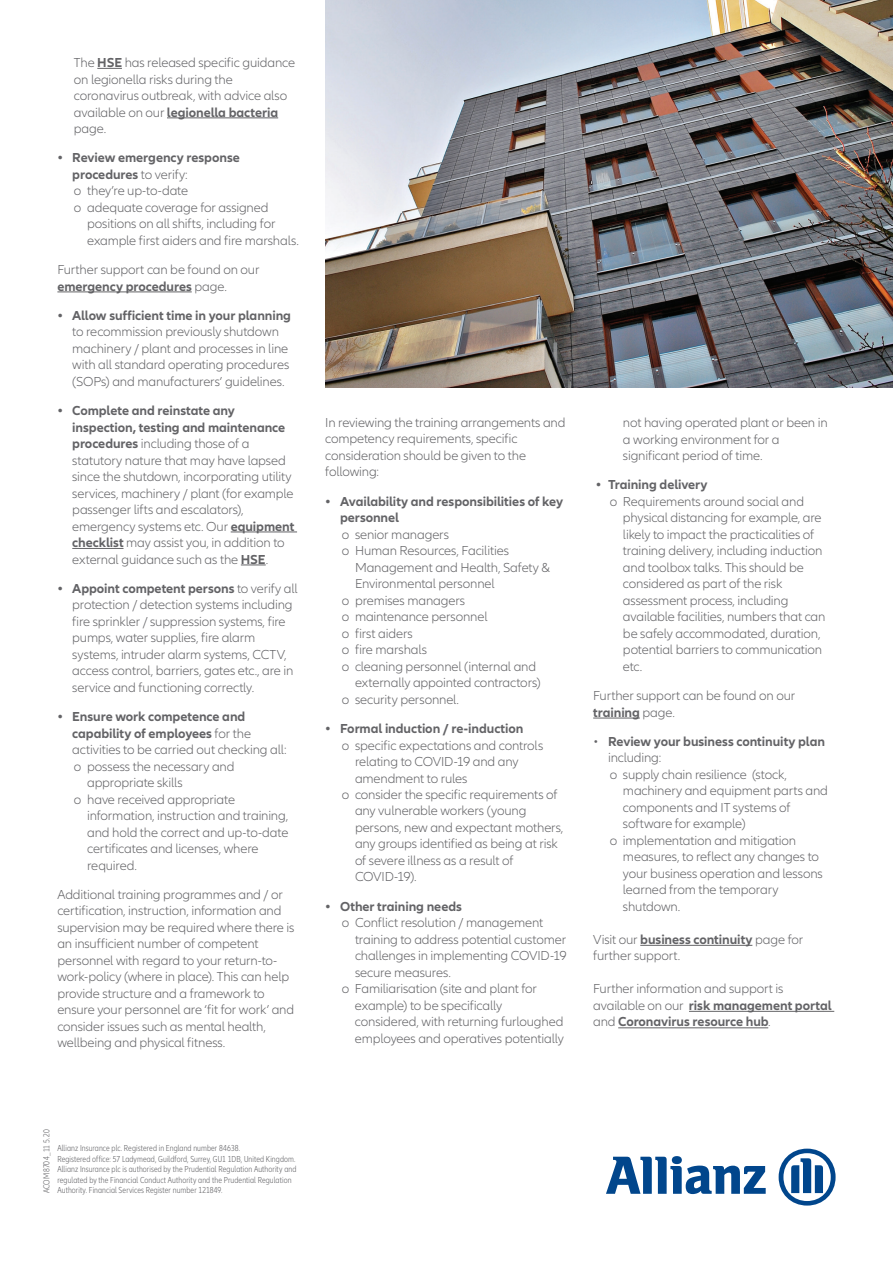
<style>
.page{position:relative;width:893px;height:1263px;background:#fff}
.page>*{position:absolute;margin:0;border:0;box-sizing:border-box;transform-origin:0 0}
.t1{font:300 13.5px/16.5px "Allianz Neo";letter-spacing:-.01em;color:#636366}
.t2{font:700 13.5px/16.5px "Allianz Neo";letter-spacing:-.005em;color:#636366}
.t3{font:300 condensed 9px/10.5px "Allianz Neo";letter-spacing:.01em;color:#636366}
.s1{font-weight:700}
.s2{font-weight:300}
</style>
<div class="page">
<svg style="left:606px;top:1156px;width:160px;height:38px"></svg>
<svg style="left:779px;top:1148px;width:57px;height:57px"></svg>
<svg style="left:97px;top:68px;width:25px;height:1px"></svg>
<hr style="left:167px;top:118px;width:111px;height:1px;background:#636366">
<hr style="left:57px;top:292px;width:135px;height:1px;background:#636366">
<hr style="left:231px;top:532px;width:66px;height:1px;background:#636366">
<hr style="left:72px;top:548px;width:52px;height:1px;background:#636366">
<svg style="left:241px;top:565px;width:25px;height:1px"></svg>
<hr style="left:593px;top:718px;width:47px;height:1px;background:#636366">
<hr style="left:640px;top:945px;width:112px;height:1px;background:#636366">
<hr style="left:689px;top:1011px;width:145px;height:1px;background:#636366">
<hr style="left:618px;top:1027px;width:150px;height:1px;background:#636366">
<img style="left:325px;top:0;width:568px;height:387px">
<p class="t1" style="left:74px;top:55px;width:223px">The <span class="s1">HSE</span> has released specific guidance on legionella risks during the coronavirus outbreak, with advice also available on our <span class="s1">legionella bacteria </span>page.</p>
<p class="t2" style="left:57px;top:150px;width:184px">• Review emergency response</p>
<p class="t2" style="left:72px;top:166px;width:117px">procedures <span class="s2">to verify:</span></p>
<p class="t1" style="left:74px;top:183px;width:116px">o they’re up-to-date</p>
<p class="t1" style="left:74px;top:199px;width:196px">o adequate coverage for assigned</p>
<p class="t1" style="left:87px;top:216px;width:190px">positions on all shifts, including for</p>
<p class="t1" style="left:87px;top:232px;width:213px">example first aiders and fire marshals.</p>
<p class="t1" style="left:57px;top:262px;width:204px">Further support can be found on our <span class="s1">emergency procedures</span> page.</p>
<p class="t2" style="left:57px;top:307px;width:235px">• Allow sufficient time in your planning</p>
<p class="t1" style="left:72px;top:324px;width:219px">to recommission previously shutdown machinery / plant and processes in line with all standard operating procedures (SOPs) and manufacturers’ guidelines.</p>
<p class="t1" style="left:72px;top:403px;width:224px;text-indent:-15px"><span class="s1">• Complete and reinstate any inspection, testing and maintenance procedures</span> including those of a statutory nature that may have lapsed since the shutdown, incorporating utility services, machinery / plant (for example passenger lifts and escalators), emergency systems etc. Our <span class="s1">equipment checklist</span> may assist you, in addition to external guidance such as the <span class="s1">HSE</span>.</p>
<p class="t1" style="left:72px;top:580px;width:227px;text-indent:-15px"><span class="s1">• Appoint competent persons</span> to verify all protection / detection systems including fire sprinkler / suppression systems, fire pumps, water supplies, fire alarm systems, intruder alarm systems, CCTV, access control, barriers, gates etc., are in service and functioning correctly.</p>
<p class="t2" style="left:57px;top:708px;width:189px">• Ensure work competence and</p>
<p class="t2" style="left:72px;top:725px;width:180px">capability of employees <span class="s2">for the</span></p>
<p class="t1" style="left:72px;top:742px;width:216px">activities to be carried out checking all:</p>
<p class="t1" style="left:74px;top:758px;width:162px">o possess the necessary and</p>
<p class="t1" style="left:87px;top:775px;width:97px">appropriate skills</p>
<p class="t1" style="left:74px;top:791px;width:163px">o have received appropriate</p>
<p class="t1" style="left:87px;top:808px;width:203px">information, instruction and training,</p>
<p class="t1" style="left:87px;top:824px;width:203px">and hold the correct and up-to-date</p>
<p class="t1" style="left:87px;top:841px;width:173px">certificates and licenses, where</p>
<p class="t1" style="left:87px;top:857px;width:51px">required.</p>
<p class="t1" style="left:57px;top:886px;width:239px">Additional training programmes and / or certification, instruction, information and supervision may be required where there is an insufficient number of competent personnel with regard to your return-to&shy;work-policy (where in place). This can help provide structure and a framework to ensure your personnel are ‘fit for work’ and consider issues such as mental health, wellbeing and physical fitness.</p>
<p class="t1" style="left:325px;top:415px;width:242px">In reviewing the training arrangements and competency requirements, specific consideration should be given to the following:</p>
<p class="t2" style="left:340px;top:493px;width:224px;text-indent:-15px">• Availability and responsibilities of key personnel</p>
<p class="t1" style="left:342px;top:526px;width:109px">o senior managers</p>
<p class="t1" style="left:342px;top:543px;width:169px">o Human Resources, Facilities</p>
<p class="t1" style="left:355px;top:559px;width:197px">Management and Health, Safety &amp;</p>
<p class="t1" style="left:355px;top:576px;width:141px">Environmental personnel</p>
<p class="t1" style="left:342px;top:592px;width:125px">o premises managers</p>
<p class="t1" style="left:342px;top:609px;width:147px">o maintenance personnel</p>
<p class="t1" style="left:342px;top:625px;width:73px">o first aiders</p>
<p class="t1" style="left:342px;top:642px;width:87px">o fire marshals</p>
<p class="t1" style="left:342px;top:658px;width:196px">o cleaning personnel (internal and</p>
<p class="t1" style="left:355px;top:675px;width:187px">externally appointed contractors)</p>
<p class="t1" style="left:342px;top:691px;width:119px">o security personnel.</p>
<p class="t2" style="left:325px;top:720px;width:200px">• Formal induction / re-induction</p>
<p class="t1" style="left:342px;top:737px;width:203px">o specific expectations and controls</p>
<p class="t1" style="left:355px;top:754px;width:165px">relating to COVID-19 and any</p>
<p class="t1" style="left:355px;top:770px;width:114px">amendment to rules</p>
<p class="t1" style="left:342px;top:787px;width:217px">o consider the specific requirements of</p>
<p class="t1" style="left:355px;top:803px;width:173px">any vulnerable workers (young</p>
<p class="t1" style="left:355px;top:820px;width:210px">persons, new and expectant mothers,</p>
<p class="t1" style="left:355px;top:836px;width:204px">any groups identified as being at risk</p>
<p class="t1" style="left:355px;top:853px;width:160px">of severe illness as a result of</p>
<p class="t1" style="left:355px;top:869px;width:63px">COVID-19).</p>
<p class="t2" style="left:325px;top:898px;width:138px">• Other training needs</p>
<p class="t1" style="left:342px;top:915px;width:203px">o Conflict resolution / management</p>
<p class="t1" style="left:355px;top:931px;width:213px">training to address potential customer</p>
<p class="t1" style="left:355px;top:948px;width:213px">challenges in implementing COVID-19</p>
<p class="t1" style="left:355px;top:964px;width:97px">secure measures.</p>
<p class="t1" style="left:342px;top:981px;width:197px">o Familiarisation (site and plant for</p>
<p class="t1" style="left:355px;top:997px;width:149px">example) to be specifically</p>
<p class="t1" style="left:355px;top:1014px;width:210px">considered, with returning furloughed</p>
<p class="t1" style="left:355px;top:1030px;width:210px">employees and operatives potentially</p>
<p class="t1" style="left:623px;top:415px;width:206px">not having operated plant or been in a working environment for a significant period of time.</p>
<p class="t2" style="left:596px;top:477px;width:113px">• Training delivery</p>
<p class="t1" style="left:623px;top:493px;width:204px;text-indent:-13px">o Requirements around social and physical distancing for example, are likely to impact the practicalities of training delivery, including induction and toolbox talks. This should be considered as part of the risk assessment process, including available facilities, numbers that can be safely accommodated, duration, potential barriers to communication etc.</p>
<p class="t1" style="left:593px;top:688px;width:204px">Further support can be found on our <span class="s1">training</span> page.</p>
<p class="t1" style="left:608px;top:733px;width:218px;text-indent:-15px">• <span class="s1">Review your business continuity plan </span>including:<br>o supply chain resilience (stock,</p>
<p class="t1" style="left:623px;top:783px;width:207px">machinery and equipment parts and</p>
<p class="t1" style="left:623px;top:799px;width:169px">components and IT systems of</p>
<p class="t1" style="left:623px;top:816px;width:124px">software for example)</p>
<p class="t1" style="left:610px;top:832px;width:188px">o implementation and mitigation</p>
<p class="t1" style="left:623px;top:849px;width:198px">measures, to reflect any changes to</p>
<p class="t1" style="left:623px;top:865px;width:201px">your business operation and lessons</p>
<p class="t1" style="left:623px;top:882px;width:157px">learned from the temporary</p>
<p class="t1" style="left:623px;top:898px;width:59px">shutdown.</p>
<p class="t1" style="left:593px;top:931px;width:212px">Visit our <span class="s1">business continuity</span> page for further support.</p>
<p class="t1" style="left:593px;top:981px;width:240px">Further information and support is available on our <span class="s1">risk management portal </span>and <span class="s1">Coronavirus resource hub</span>.</p>
<p class="t3" style="left:42px;top:1193px;width:66px;rotate:-90deg">ACOM8704_11 5.20</p>
<p class="t3" style="left:57px;top:1143px;width:240px">Allianz Insurance plc. Registered in England number 84638.<br>Registered office: 57 Ladymead, Guildford, Surrey, GU1 1DB, United Kingdom.<br>Allianz Insurance plc is authorised by the Prudential Regulation Authority and regulated by the Financial Conduct Authority and the Prudential Regulation</p>
<p class="t3" style="left:57px;top:1185px;width:166px">Authority. Financial Services Register number 121849.</p>
</div>
